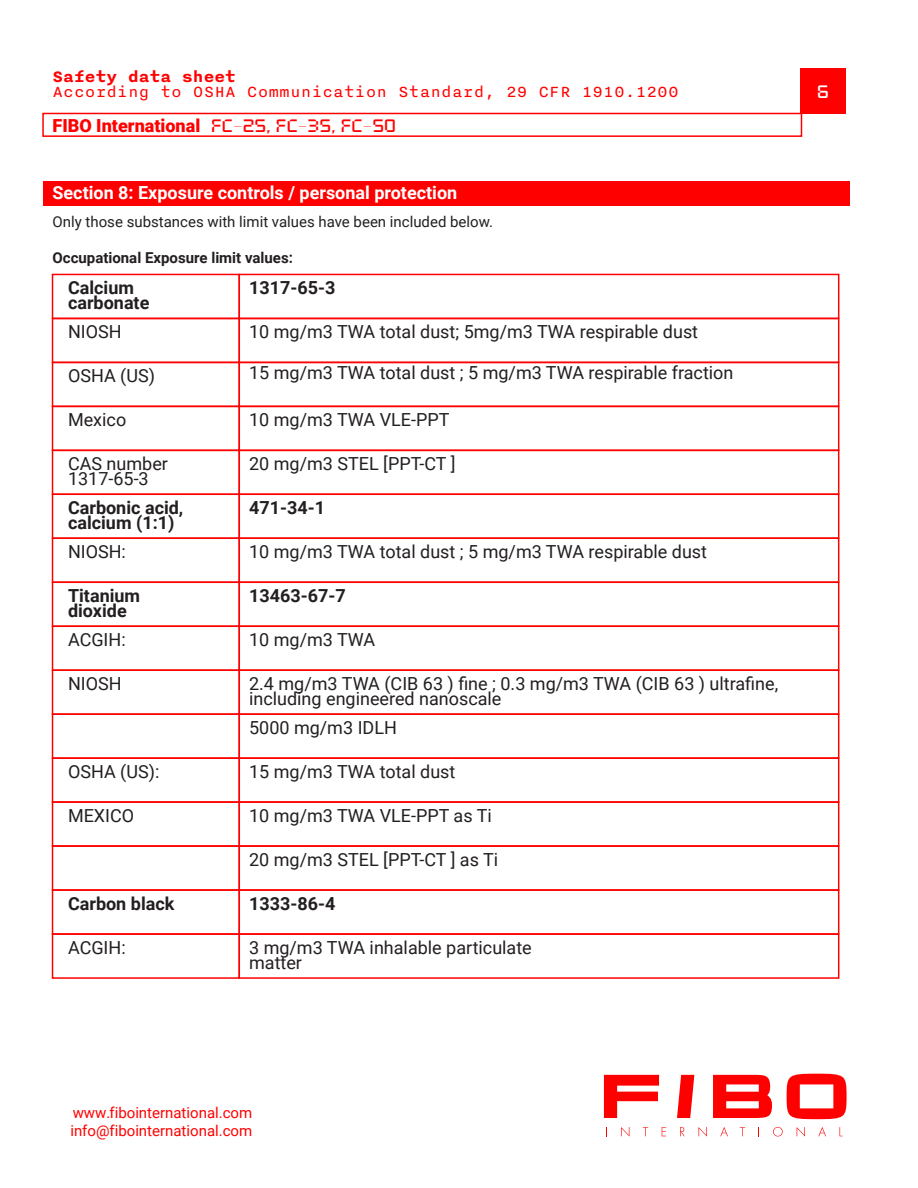
<style>
.page{position:relative;width:918px;height:1188px;background:#fff}
.page>*{position:absolute;margin:0;border:0;box-sizing:border-box;transform-origin:0 0}
.t1{font:18px/15px "Roboto";color:#231f20}
.t2{font:700 18px/15px "Roboto";color:#231f20}
.t3{font:18px "Nitti";color:#f00}
.t4{font:700 18px "Roboto";color:#fff}
.t5{font:900 18px "Roboto";color:#f00}
.t6{font:700 18px "Nitti";color:#f00}
.t7{font:18px "NEOPIXEL";color:#fff}
.t8{font:15px "Roboto";color:#231f20}
.t9{font:15px/18px "Roboto";color:#f00}
.t10{font:700 15px "Roboto";color:#231f20}
.s1{font-family:"NEOPIXEL";font-weight:400}
</style>
<div class="page">
<svg style="left:604px;top:1075px;width:55px;height:43px"></svg>
<svg style="left:677px;top:1075px;width:17px;height:43px"></svg>
<svg style="left:713px;top:1075px;width:59px;height:43px"></svg>
<svg style="left:787px;top:1074px;width:60px;height:45px"></svg>
<svg style="left:621px;top:1127px;width:8px;height:10px"></svg>
<svg style="left:643px;top:1127px;width:5px;height:9px"></svg>
<svg style="left:662px;top:1127px;width:4px;height:9px"></svg>
<svg style="left:680px;top:1127px;width:5px;height:9px"></svg>
<svg style="left:699px;top:1127px;width:8px;height:10px"></svg>
<svg style="left:720px;top:1127px;width:8px;height:9px"></svg>
<svg style="left:740px;top:1127px;width:5px;height:9px"></svg>
<svg style="left:773px;top:1127px;width:10px;height:9px"></svg>
<svg style="left:797px;top:1127px;width:8px;height:10px"></svg>
<svg style="left:818px;top:1127px;width:8px;height:9px"></svg>
<div style="left:800px;top:68px;width:46px;height:45px;background:#f00"></div>
<div style="left:42px;top:113px;width:760px;height:24px;border:2px solid #f00"></div>
<div style="left:43px;top:181px;width:806px;height:24px;background:#f00"></div>
<div style="left:52px;top:274px;width:188px;height:45px;border:2px solid #f00"></div>
<div style="left:239px;top:274px;width:600px;height:45px;border:2px solid #f00"></div>
<div style="left:52px;top:318px;width:188px;height:45px;border:2px solid #f00"></div>
<div style="left:52px;top:626px;width:188px;height:45px;border:2px solid #f00"></div>
<div style="left:239px;top:318px;width:600px;height:45px;border:2px solid #f00"></div>
<div style="left:239px;top:626px;width:600px;height:45px;border:2px solid #f00"></div>
<div style="left:52px;top:450px;width:188px;height:45px;border:2px solid #f00"></div>
<div style="left:52px;top:757px;width:188px;height:46px;border:2px solid #f00"></div>
<div style="left:239px;top:450px;width:600px;height:45px;border:2px solid #f00"></div>
<div style="left:239px;top:757px;width:600px;height:46px;border:2px solid #f00"></div>
<div style="left:52px;top:406px;width:188px;height:45px;border:2px solid #f00"></div>
<div style="left:52px;top:713px;width:188px;height:46px;border:2px solid #f00"></div>
<div style="left:239px;top:406px;width:600px;height:45px;border:2px solid #f00"></div>
<div style="left:239px;top:713px;width:600px;height:46px;border:2px solid #f00"></div>
<div style="left:52px;top:538px;width:188px;height:45px;border:2px solid #f00"></div>
<div style="left:52px;top:845px;width:188px;height:46px;border:2px solid #f00"></div>
<div style="left:52px;top:933px;width:188px;height:46px;border:2px solid #f00"></div>
<div style="left:239px;top:538px;width:600px;height:45px;border:2px solid #f00"></div>
<div style="left:239px;top:845px;width:600px;height:46px;border:2px solid #f00"></div>
<div style="left:239px;top:933px;width:600px;height:46px;border:2px solid #f00"></div>
<p class="t6" style="left:53px;top:66px;width:185px">Safety data sheet</p>
<p class="t3" style="left:53px;top:81px;width:628px">According to OSHA Communication Standard, 29 CFR 1910.1200</p>
<p class="t5" style="left:53px;top:113px;width:345px">FIBO International <span class="s1">FC-25, FC-35, FC-50</span></p>
<p class="t4" style="left:53px;top:180px;width:406px">Section 8: Exposure controls / personal protection</p>
<p class="t8" style="left:53px;top:211px;width:442px">Only those substances with limit values have been included below.</p>
<p class="t10" style="left:53px;top:247px;width:242px">Occupational Exposure limit values:</p>
<p class="t2" style="left:68px;top:280px;width:68px">Calcium</p>
<p class="t2" style="left:68px;top:295px;width:83px">carbonate</p>
<p class="t2" style="left:249px;top:280px;width:88px">1317-65-3</p>
<p class="t1" style="left:68px;top:324px;width:55px">NIOSH</p>
<p class="t1" style="left:68px;top:368px;width:89px">OSHA (US)</p>
<p class="t1" style="left:249px;top:324px;width:451px">10 mg/m3 TWA total dust; 5mg/m3 TWA respirable dust</p>
<p class="t1" style="left:249px;top:365px;width:486px">15 mg/m3 TWA total dust ; 5 mg/m3 TWA respirable fraction</p>
<p class="t1" style="left:68px;top:412px;width:60px">Mexico</p>
<p class="t1" style="left:249px;top:412px;width:202px">10 mg/m3 TWA VLE-PPT</p>
<p class="t1" style="left:68px;top:456px;width:101px">CAS number</p>
<p class="t1" style="left:68px;top:471px;width:82px">1317-65-3</p>
<p class="t1" style="left:249px;top:456px;width:208px">20 mg/m3 STEL [PPT-CT ]</p>
<p class="t2" style="left:68px;top:499px;width:117px">Carbonic acid,</p>
<p class="t2" style="left:68px;top:514px;width:108px">calcium (1:1)</p>
<p class="t2" style="left:249px;top:499px;width:77px">471-34-1</p>
<p class="t1" style="left:68px;top:543px;width:59px">NIOSH:</p>
<p class="t1" style="left:249px;top:543px;width:459px">10 mg/m3 TWA total dust ; 5 mg/m3 TWA respirable dust</p>
<p class="t2" style="left:68px;top:587px;width:74px">Titanium dioxide</p>
<p class="t2" style="left:249px;top:587px;width:98px">13463-67-7</p>
<p class="t1" style="left:68px;top:631px;width:59px">ACGIH:</p>
<p class="t1" style="left:249px;top:631px;width:128px">10 mg/m3 TWA</p>
<p class="t1" style="left:68px;top:675px;width:55px">NIOSH</p>
<p class="t1" style="left:249px;top:675px;width:531px">2.4 mg/m3 TWA (CIB 63 ) fi ne ; 0.3 mg/m3 TWA (CIB 63 ) ultrafi ne,</p>
<p class="t1" style="left:249px;top:690px;width:254px">including engineered nanoscale</p>
<p class="t1" style="left:249px;top:719px;width:149px">5000 mg/m3 IDLH</p>
<p class="t1" style="left:68px;top:763px;width:93px">OSHA (US):</p>
<p class="t1" style="left:249px;top:763px;width:208px">15 mg/m3 TWA total dust</p>
<p class="t1" style="left:68px;top:807px;width:68px">MEXICO</p>
<p class="t1" style="left:249px;top:807px;width:244px">10 mg/m3 TWA VLE-PPT as Ti</p>
<p class="t1" style="left:249px;top:851px;width:251px">20 mg/m3 STEL [PPT-CT ] as Ti</p>
<p class="t2" style="left:68px;top:895px;width:108px">Carbon black</p>
<p class="t1" style="left:68px;top:939px;width:59px">ACGIH:</p>
<p class="t2" style="left:249px;top:895px;width:88px">1333-86-4</p>
<p class="t1" style="left:249px;top:939px;width:284px">3 mg/m3 TWA inhalable particulate matter</p>
<p class="t7" style="left:817px;top:82px;width:13px">6</p>
<p class="t9" style="left:70px;top:1103px;width:183px">www.fibointernational.com info@fibointernational.com</p>
</div>
